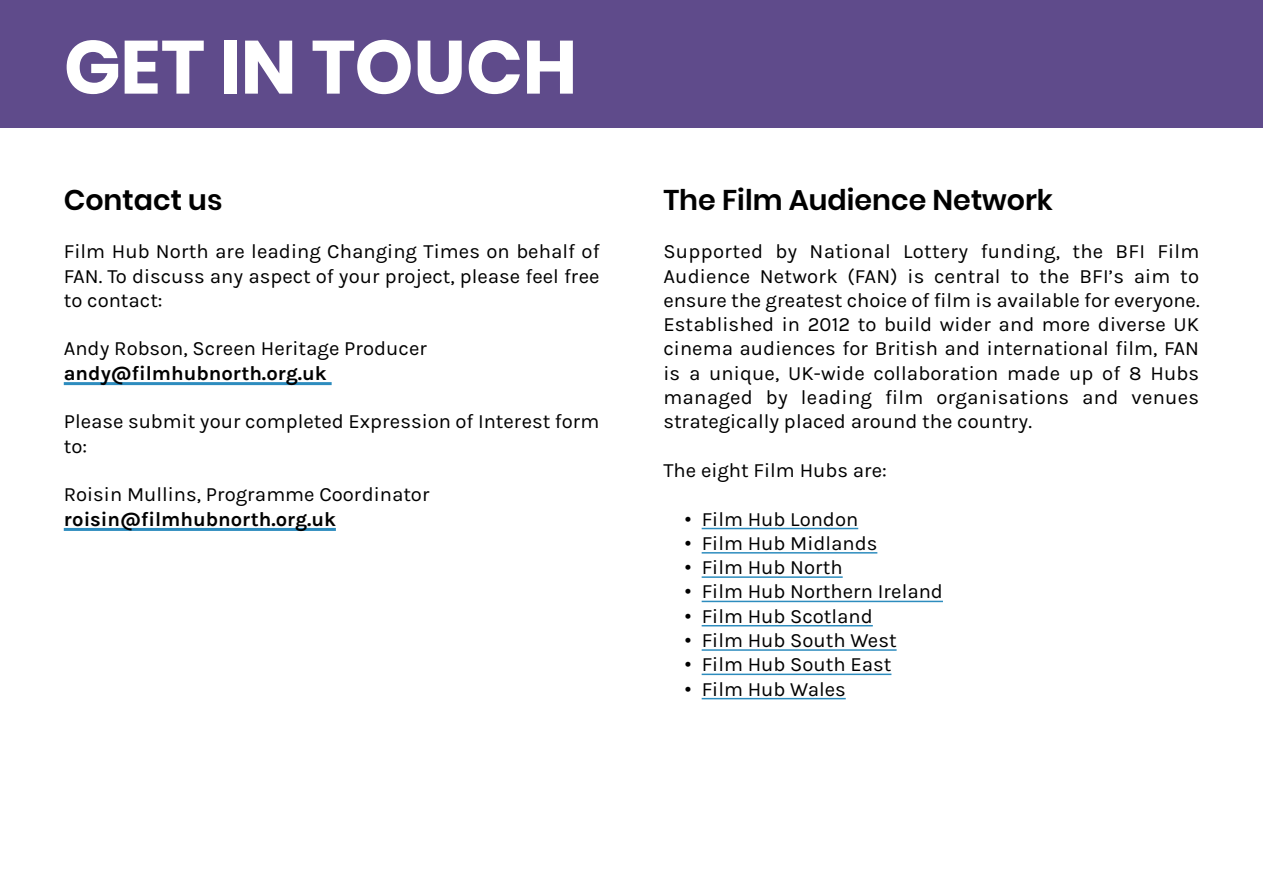
<style>
.page{position:relative;width:1263px;height:893px;background:#fff}
.page>*{position:absolute;margin:0;border:0;box-sizing:border-box;transform-origin:0 0}
.Paragraph_Style_7{font:700 75px "Poppins";color:#fff}
.Sub-header_Text{font:600 28.5px "Poppins";color:#000}
.Body_Text{font:20.25px/24.3px "Karla";color:#000;text-align:justify}
.Body_Text-2{font:700 20.25px "Karla";color:#000}
.s1{font-family:"Poppins"}
</style>
<div class="page">
<hr style="left:64px;top:382px;width:268px;height:3px;background:#2d8cbe">
<hr style="left:64px;top:528px;width:272px;height:3px;background:#2d8cbe">
<hr style="left:702px;top:528px;width:156px;height:1px;background:#2d8cbe">
<hr style="left:702px;top:552px;width:175px;height:2px;background:#2d8cbe">
<hr style="left:702px;top:576px;width:141px;height:2px;background:#2d8cbe">
<hr style="left:702px;top:601px;width:241px;height:1px;background:#2d8cbe">
<hr style="left:702px;top:625px;width:171px;height:1px;background:#2d8cbe">
<hr style="left:702px;top:649px;width:195px;height:2px;background:#2d8cbe">
<hr style="left:702px;top:674px;width:189px;height:1px;background:#2d8cbe">
<hr style="left:702px;top:698px;width:144px;height:1px;background:#2d8cbe">
<div style="left:0;top:0;width:1263px;height:128px;background:#5f4b8b"></div>
<p class="Paragraph_Style_7" style="left:64px;top:24px;width:515px">GET IN TOUCH</p>
<p class="Sub-header_Text" style="left:64px;top:183px;width:160px">Contact us</p>
<p class="Body_Text" style="left:64px;top:240px;width:537px">Film Hub North are leading Changing Times on behalf of FAN. To discuss any aspect of your project, please feel free to contact:</p>
<p class="Body_Text" style="left:64px;top:337px;width:365px">Andy Robson, Screen Heritage Producer</p>
<p class="Body_Text-2" style="left:64px;top:361px;width:264px">andy@filmhubnorth.org.uk</p>
<p class="Body_Text" style="left:64px;top:410px;width:537px">Please submit your completed Expression of Interest form to:</p>
<p class="Body_Text" style="left:64px;top:483px;width:367px">Roisin Mullins, Programme Coordinator</p>
<p class="Body_Text-2" style="left:64px;top:507px;width:274px">roisin@filmhubnorth.org.uk</p>
<p class="Sub-header_Text" style="left:663px;top:183px;width:391px">The Film Audience Network</p>
<p class="Body_Text" style="left:663px;top:240px;width:538px">Supported by National Lottery funding, the BFI Film Audience Network (FAN) is central to the BFI’s aim to ensure the greatest choice of film is available for everyone.<br>Established in 2012 to build wider and more diverse UK cinema audiences for British and international film, FAN is a unique, UK-wide collaboration made up of 8 Hubs managed by leading film organisations and venues strategically placed around the country.</p>
<p class="Body_Text" style="left:663px;top:458px;width:225px">The eight Film Hubs are:</p>
<p class="Body_Text" style="left:685px;top:507px;width:175px"><span class="s1">•</span> Film Hub London</p>
<p class="Body_Text" style="left:685px;top:531px;width:194px"><span class="s1">•</span> Film Hub Midlands</p>
<p class="Body_Text" style="left:685px;top:556px;width:160px"><span class="s1">•</span> Film Hub North</p>
<p class="Body_Text" style="left:685px;top:580px;width:260px"><span class="s1">•</span> Film Hub Northern Ireland</p>
<p class="Body_Text" style="left:685px;top:604px;width:190px"><span class="s1">•</span> Film Hub Scotland</p>
<p class="Body_Text" style="left:685px;top:628px;width:213px"><span class="s1">•</span> Film Hub South West</p>
<p class="Body_Text" style="left:685px;top:653px;width:208px"><span class="s1">•</span> Film Hub South East</p>
<p class="Body_Text" style="left:685px;top:677px;width:163px"><span class="s1">•</span> Film Hub Wales</p>
</div>
